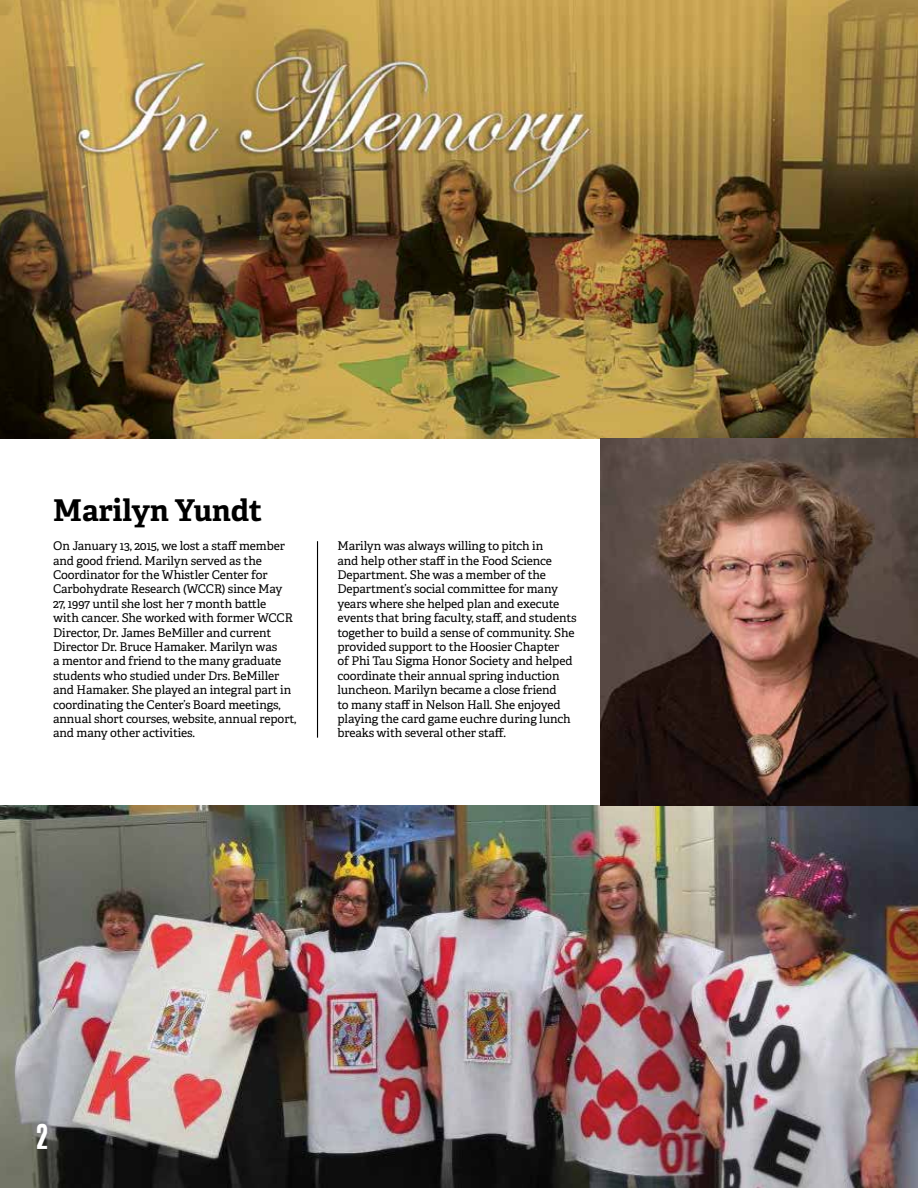
<style>
.page{position:relative;width:918px;height:1188px;background:#fff}
.page>*{position:absolute;margin:0;border:0;box-sizing:border-box;transform-origin:0 0}
.t1{font:36px "Anderson Supercar";color:#fff}
.t2{font:700 30px "Adelle PE";color:#000}
.t3{font:12px/14.4px "Adelle PE";letter-spacing:-.01em;color:#000}
</style>
<div class="page">
<img style="left:0;top:806px;width:918px;height:382px">
<img style="left:0;top:0;width:918px;height:438px">
<img style="left:601px;top:438px;width:317px;height:368px">
<hr style="left:317px;top:541px;width:1px;height:197px;background:#000">
<h2 class="t2" style="left:53px;top:489px;width:211px">Marilyn Yundt</h2>
<p class="t3" style="left:53px;top:538px;width:245px">On January 13, 2015, we lost a staff member and good friend. Marilyn served as the Coordinator for the Whistler Center for Carbohydrate Research (WCCR) since May 27, 1997 until she lost her 7 month battle<br>with cancer. She worked with former WCCR Director, Dr. James BeMiller and current Director Dr. Bruce Hamaker. Marilyn was<br>a mentor and friend to the many graduate students who studied under Drs. BeMiller and Hamaker. She played an integral part in coordinating the Center’s Board meetings, annual short courses, website, annual report, and many other activities.</p>
<p class="t3" style="left:338px;top:538px;width:241px">Marilyn was always willing to pitch in<br>and help other staff in the Food Science Department. She was a member of the Department’s social committee for many years where she helped plan and execute events that bring faculty, staff, and students together to build a sense of community. She provided support to the Hoosier Chapter<br>of Phi Tau Sigma Honor Society and helped coordinate their annual spring induction luncheon. Marilyn became a close friend<br>to many staff in Nelson Hall. She enjoyed playing the card game euchre during lunch breaks with several other staff.</p>
<h1 class="t1" style="left:36px;top:1117px;width:13px">2</h1>
</div>
